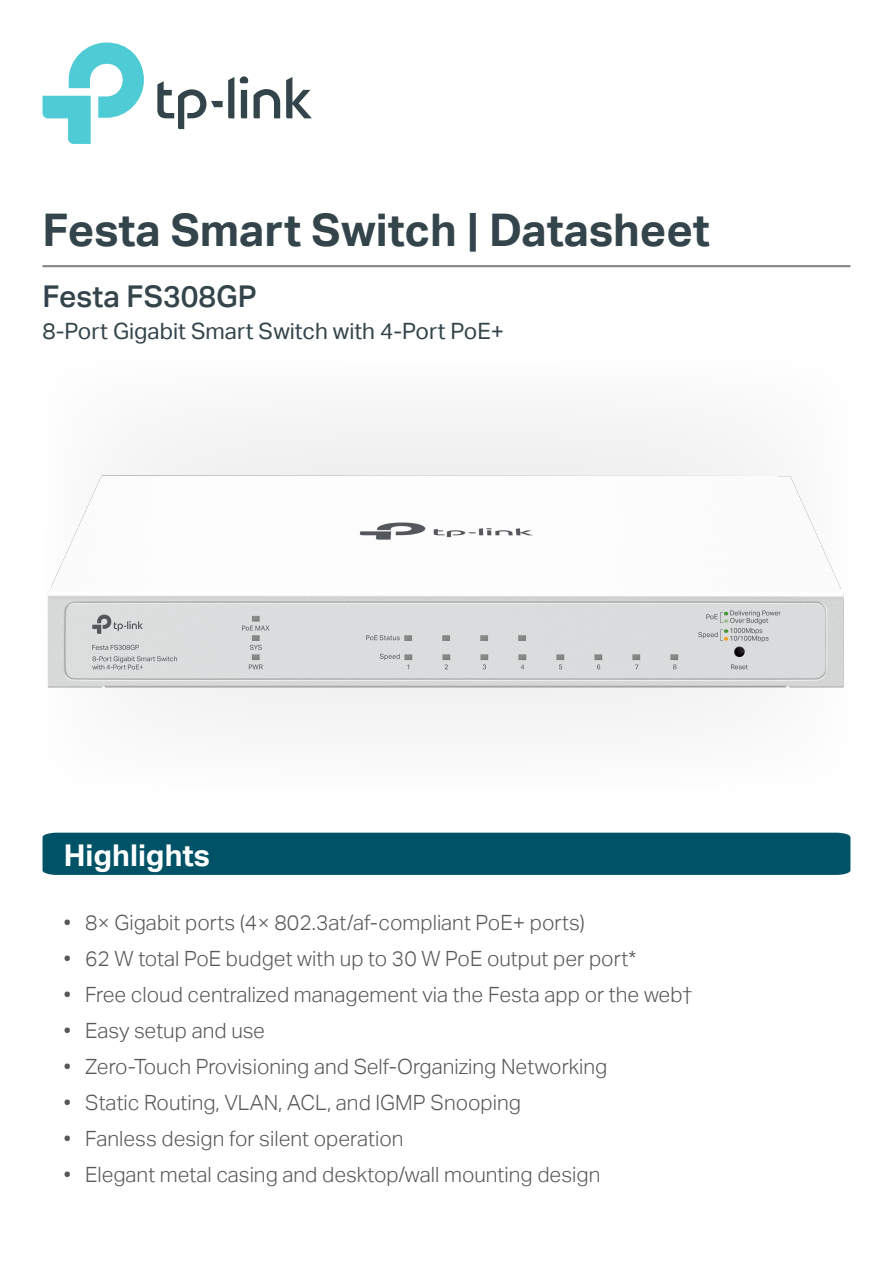
<style>
.page{position:relative;width:893px;height:1263px;background:#fff}
.page>*{position:absolute;margin:0;border:0;box-sizing:border-box;transform-origin:0 0}
.t1{font:45px "TP Link Aktiv Bold";color:#34444b}
.t2{font:30px "TP Link Aktiv Medium";color:#34444b}
.t3{font:30px "TP Link Aktiv Bold";color:#fff}
.t4{font:22.5px "TP Link Aktiv Regular";color:#34444b}
.t5{font:21px "TP Link Aktiv Light";color:#595757}
</style>
<div class="page">
<div style="left:43px;top:356px;width:807px;height:435px;background:#f8f8f8"></div>
<img style="left:48px;top:476px;width:796px;height:212px">
<div style="left:43px;top:833px;width:807px;height:42px;background:#005267"></div>
<svg style="left:157px;top:76px;width:155px;height:53px"></svg>
<svg style="left:43px;top:43px;width:101px;height:101px"></svg>
<hr style="left:43px;top:265px;width:807px;height:1px;background:#727171">
<hr style="left:43px;top:266px;width:807px;height:1px;background:#727171">
<h1 class="t1" style="left:43px;top:204px;width:669px">Festa Smart Switch | Datasheet</h1>
<h2 class="t2" style="left:43px;top:279px;width:216px">Festa FS308GP</h2>
<p class="t4" style="left:43px;top:318px;width:463px">8-Port Gigabit Smart Switch with 4-Port PoE+</p>
<h2 class="t3" style="left:64px;top:838px;width:148px">Highlights</h2>
<p class="t5" style="left:64px;top:910px;width:523px">• 8× Gigabit ports (4× 802.3at/af-compliant PoE+ ports)</p>
<p class="t5" style="left:64px;top:946px;width:574px">• 62 W total PoE budget with up to 30 W PoE output per port*</p>
<p class="t5" style="left:64px;top:982px;width:630px">• Free cloud centralized management via the Festa app or the web†</p>
<p class="t5" style="left:64px;top:1018px;width:203px">• Easy setup and use</p>
<p class="t5" style="left:64px;top:1054px;width:545px">• Zero-Touch Provisioning and Self-Organizing Networking</p>
<p class="t5" style="left:64px;top:1090px;width:459px">• Static Routing, VLAN, ACL, and IGMP Snooping</p>
<p class="t5" style="left:64px;top:1126px;width:341px">• Fanless design for silent operation</p>
<p class="t5" style="left:64px;top:1162px;width:538px">• Elegant metal casing and desktop/wall mounting design</p>
</div>
